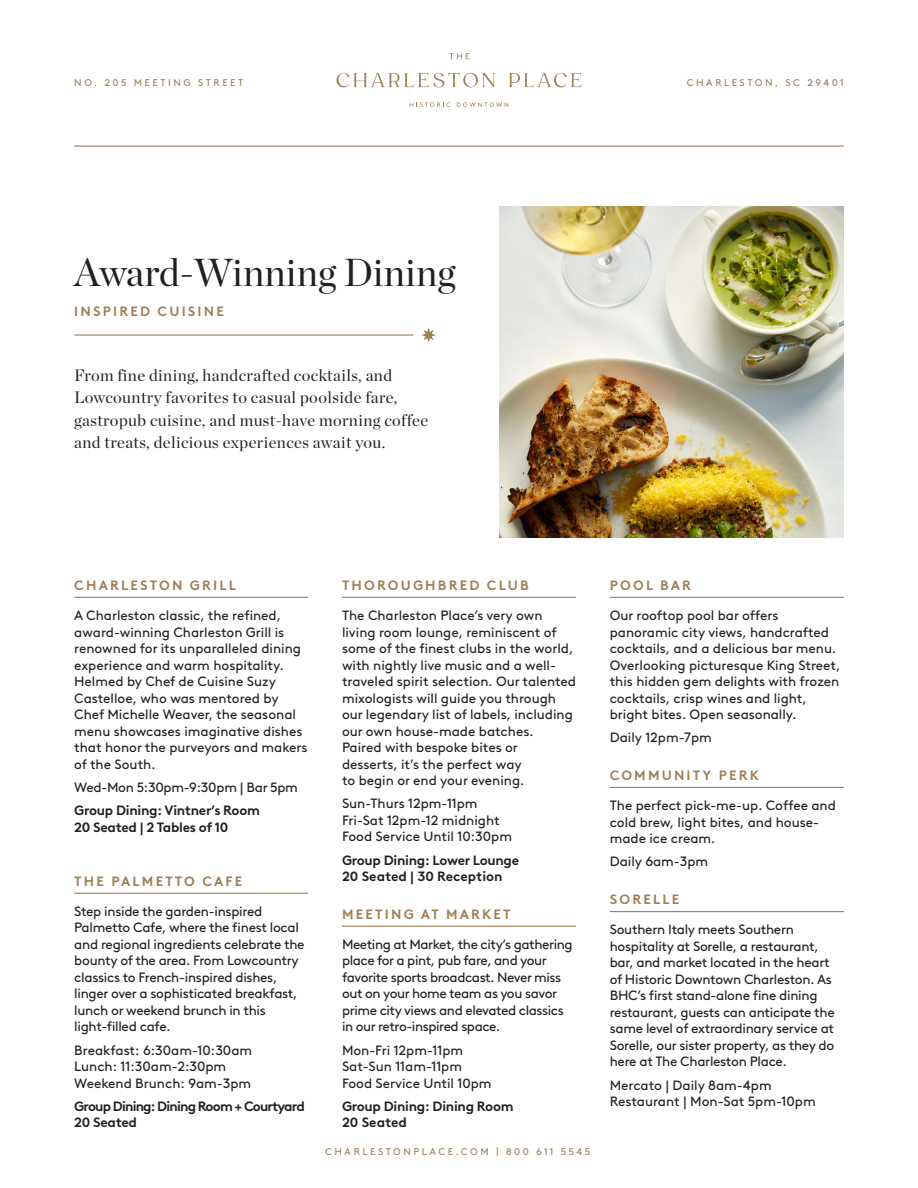
<style>
.page{position:relative;width:918px;height:1188px;background:#fff}
.page>*{position:absolute;margin:0;border:0;box-sizing:border-box;transform-origin:0 0}
.H1___26pt___centered{font:39px "Chronicle Display";color:#231f20}
.intro___centered{font:16.5px/22.5px "Chronicle Display";letter-spacing:.025em;color:#231f20}
.body___bulleted{font:13.5px/16.5px "Brown LL";letter-spacing:-.005em;color:#231f20}
.body___bulleted-2{font:13.5px/16.5px "Brown LL";letter-spacing:-.03em;color:#231f20}
.body___bulleted-3{font:700 13.5px "Brown LL";letter-spacing:-.02em;color:#231f20}
.H2_day_head___underline{font:700 13.5px "Brown LL";letter-spacing:.16em;color:#9d8055}
.body___bulleted-4{font:700 13.5px "Brown LL";letter-spacing:-.06em;color:#231f20}
.body___bulleted-5{font:700 13.5px "Brown LL";color:#231f20}
.itinerary_subhead___centered{font:700 13.5px "Brown LL";letter-spacing:.16em;color:#9d8055}
.address___right-aligned___250_tracking{font:9.75px "Brown LL";letter-spacing:.26em;color:#9d8055}
.address___left-aligned___250_tracking{font:9.75px "Brown LL";letter-spacing:.26em;color:#9d8055}
</style>
<div class="page">
<hr style="left:610px;top:597px;width:234px;height:1px;background:#9d8055">
<hr style="left:610px;top:787px;width:234px;height:1px;background:#9d8055">
<hr style="left:610px;top:911px;width:234px;height:1px;background:#9d8055">
<svg style="left:336px;top:73px;width:159px;height:15px"></svg>
<svg style="left:509px;top:73px;width:72px;height:15px"></svg>
<svg style="left:410px;top:102px;width:41px;height:5px"></svg>
<svg style="left:457px;top:102px;width:51px;height:5px"></svg>
<svg style="left:449px;top:53px;width:20px;height:6px"></svg>
<img style="left:500px;top:206px;width:344px;height:332px">
<hr style="left:74px;top:146px;width:770px;height:1px;background:#9d8055">
<hr style="left:74px;top:334px;width:339px;height:2px;background:#9d8055">
<svg style="left:422px;top:328px;width:13px;height:14px"></svg>
<hr style="left:74px;top:597px;width:234px;height:1px;background:#9d8055">
<hr style="left:74px;top:893px;width:234px;height:1px;background:#9d8055">
<hr style="left:342px;top:597px;width:234px;height:1px;background:#9d8055">
<hr style="left:342px;top:926px;width:234px;height:1px;background:#9d8055">
<p class="address___left-aligned___250_tracking" style="left:74px;top:75px;width:171px">NO. 205 MEETING STREET</p>
<p class="address___right-aligned___250_tracking" style="left:687px;top:75px;width:158px">CHARLESTON, SC 29401</p>
<p class="H1___26pt___centered" style="left:74px;top:243px;width:383px">Award-Winning Dining</p>
<p class="itinerary_subhead___centered" style="left:74px;top:301px;width:151px">INSPIRED CUISINE</p>
<p class="intro___centered" style="left:74px;top:363px;width:356px">From fine dining, handcrafted cocktails, and Lowcountry favorites to casual poolside fare, gastropub cuisine, and must-have morning coffee and treats, delicious experiences await you.</p>
<p class="H2_day_head___underline" style="left:74px;top:575px;width:163px">CHARLESTON GRILL</p>
<p class="body___bulleted" style="left:74px;top:606px;width:235px">A Charleston classic, the refined, award-winning Charleston Grill is renowned for its unparalleled dining experience and warm hospitality.<br>Helmed by Chef de Cuisine Suzy<br>Castelloe, who was mentored by<br>Chef Michelle Weaver, the seasonal menu showcases imaginative dishes that honor the purveyors and makers of the South.</p>
<p class="body___bulleted" style="left:74px;top:778px;width:225px">Wed-Mon 5:30pm-9:30pm | Bar 5pm</p>
<p class="body___bulleted-3" style="left:74px;top:800px;width:187px">Group Dining: Vintner’s Room</p>
<p class="body___bulleted-3" style="left:74px;top:816px;width:155px">20 Seated | 2 Tables of 10</p>
<p class="H2_day_head___underline" style="left:74px;top:871px;width:170px">THE PALMETTO CAFE</p>
<p class="body___bulleted" style="left:74px;top:902px;width:232px">Step inside the garden-inspired Palmetto Cafe, where the finest local and regional ingredients celebrate the bounty of the area. From Lowcountry classics to French-inspired dishes, linger over a sophisticated breakfast, lunch or weekend brunch in this light-filled cafe.</p>
<p class="body___bulleted" style="left:74px;top:1041px;width:179px">Breakfast: 6:30am-10:30am</p>
<p class="body___bulleted" style="left:74px;top:1057px;width:154px">Lunch: 11:30am-2:30pm</p>
<p class="body___bulleted" style="left:74px;top:1074px;width:179px">Weekend Brunch: 9am-3pm</p>
<p class="body___bulleted-4" style="left:74px;top:1096px;width:232px">Group Dining: Dining Room + Courtyard</p>
<p class="body___bulleted-3" style="left:74px;top:1112px;width:64px">20 Seated</p>
<p class="H2_day_head___underline" style="left:342px;top:575px;width:188px">THOROUGHBRED CLUB</p>
<p class="body___bulleted" style="left:342px;top:606px;width:236px">The Charleston Place’s very own living room lounge, reminiscent of some of the finest clubs in the world, with nightly live music and a well&shy;traveled spirit selection. Our talented mixologists will guide you through our legendary list of labels, including our own house-made batches.<br>Paired with bespoke bites or desserts, it’s the perfect way</p>
<p class="body___bulleted" style="left:342px;top:771px;width:184px">to begin or end your evening.</p>
<p class="body___bulleted" style="left:342px;top:794px;width:137px">Sun-Thurs 12pm-11pm</p>
<p class="body___bulleted" style="left:342px;top:811px;width:159px">Fri-Sat 12pm-12 midnight</p>
<p class="body___bulleted" style="left:342px;top:827px;width:172px">Food Service Until 10:30pm</p>
<p class="body___bulleted-3" style="left:342px;top:849px;width:179px">Group Dining: Lower Lounge</p>
<p class="body___bulleted-5" style="left:342px;top:866px;width:162px">20 Seated | 30 Reception</p>
<p class="H2_day_head___underline" style="left:342px;top:904px;width:170px">MEETING AT MARKET</p>
<p class="body___bulleted-2" style="left:342px;top:935px;width:232px">Meeting at Market, the city’s gathering place for a pint, pub fare, and your favorite sports broadcast. Never miss out on your home team as you savor prime city views and elevated classics in our retro-inspired space.</p>
<p class="body___bulleted" style="left:342px;top:1041px;width:123px">Mon-Fri 12pm-11pm</p>
<p class="body___bulleted" style="left:342px;top:1057px;width:122px">Sat-Sun 11am-11pm</p>
<p class="body___bulleted" style="left:342px;top:1074px;width:151px">Food Service Until 10pm</p>
<p class="body___bulleted-3" style="left:342px;top:1096px;width:173px">Group Dining: Dining Room</p>
<p class="body___bulleted-5" style="left:342px;top:1112px;width:66px">20 Seated</p>
<p class="address___right-aligned___250_tracking" style="left:325px;top:1145px;width:266px">CHARLESTONPLACE.COM | 800 611 5545</p>
<p class="H2_day_head___underline" style="left:610px;top:575px;width:83px">POOL BAR</p>
<p class="body___bulleted" style="left:610px;top:606px;width:232px">Our rooftop pool bar offers panoramic city views, handcrafted cocktails, and a delicious bar menu.<br>Overlooking picturesque King Street, this hidden gem delights with frozen cocktails, crisp wines and light, bright bites. Open seasonally.</p>
<p class="body___bulleted" style="left:610px;top:728px;width:104px">Daily 12pm-7pm</p>
<p class="H2_day_head___underline" style="left:610px;top:765px;width:151px">COMMUNITY PERK</p>
<p class="body___bulleted" style="left:610px;top:796px;width:228px">The perfect pick-me-up. Coffee and cold brew, light bites, and house&shy;made ice cream.</p>
<p class="body___bulleted" style="left:610px;top:852px;width:100px">Daily 6am-3pm</p>
<p class="H2_day_head___underline" style="left:610px;top:889px;width:71px">SORELLE</p>
<p class="body___bulleted" style="left:610px;top:920px;width:226px">Southern Italy meets Southern hospitality at Sorelle, a restaurant, bar, and market located in the heart of Historic Downtown Charleston. As BHC’s first stand-alone fine dining restaurant, guests can anticipate the same level of extraordinary service at Sorelle, our sister property, as they do here at The Charleston Place.</p>
<p class="body___bulleted" style="left:610px;top:1076px;width:164px">Mercato | Daily 8am-4pm</p>
<p class="body___bulleted" style="left:610px;top:1092px;width:207px">Restaurant | Mon-Sat 5pm-10pm</p>
</div>
